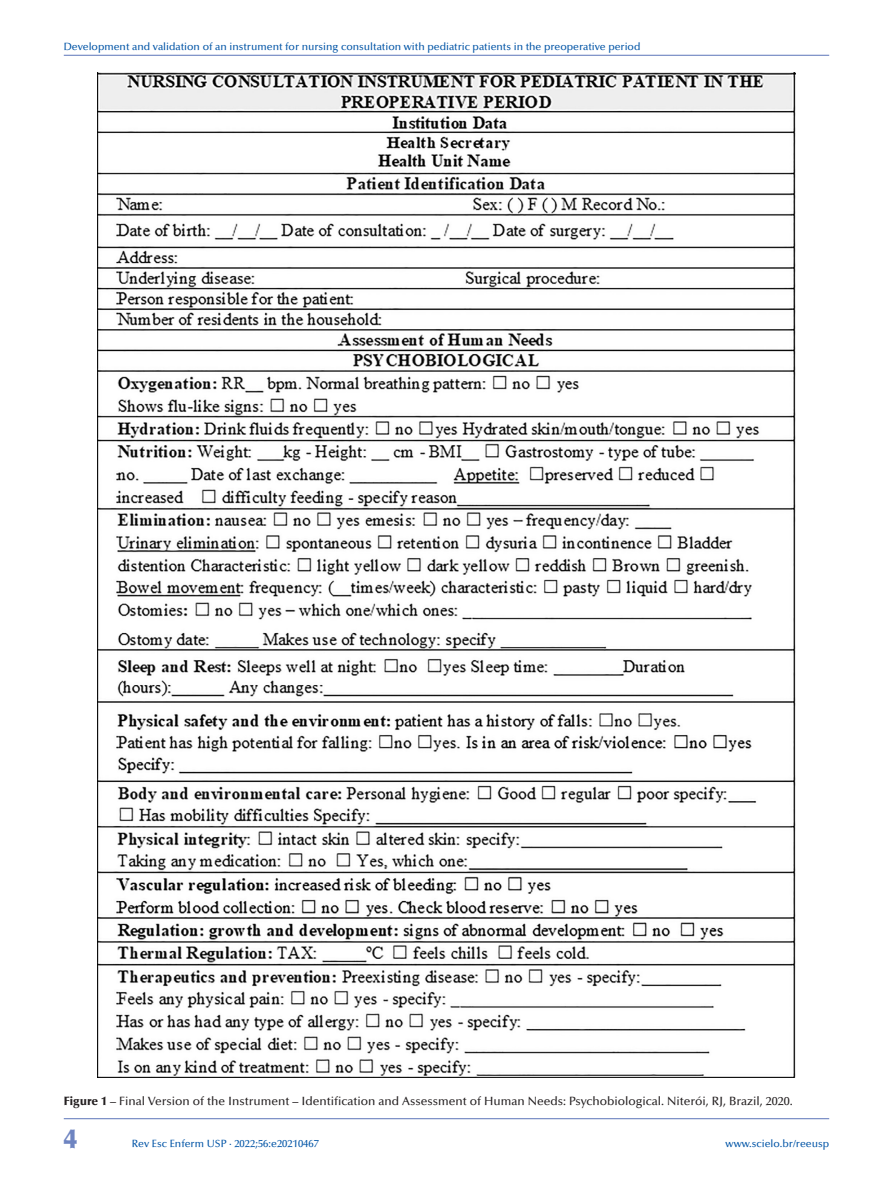
<style>
.page{position:relative;width:893px;height:1191px;background:#fff}
.page>*{position:absolute;margin:0;border:0;box-sizing:border-box;transform-origin:0 0}
.t1{font:900 27px "Optima LT";color:#6e84c1}
.Titulo_Tabela___Lege{font:500 12px "Optima LT";color:#231f20}
.t2{font:500 10.5px "Optima LT";color:#0154a6}
.s1{font-weight:900}
</style>
<div class="page">
<hr style="left:64px;top:1118px;width:765px;height:1px;background:#6e84c1">
<hr style="left:64px;top:55px;width:765px;height:1px;background:#6e84c1">
<img style="left:98px;top:72px;width:697px;height:1005px">
<p class="t2" style="left:64px;top:40px;width:578px">Development and validation of an instrument for nursing consultation with pediatric patients in the preoperative period</p>
<p class="Titulo_Tabela___Lege" style="left:64px;top:1094px;width:731px"><span class="s1">Figure 1</span> – Final Version of the Instrument – Identification and Assessment of Human Needs: Psychobiological. Niterói, RJ, Brazil, 2020.</p>
<h1 class="t1" style="left:64px;top:1123px;width:15px">4</h1>
<p class="t2" style="left:726px;top:1137px;width:105px">www.scielo.br/reeusp</p>
<p class="t2" style="left:132px;top:1137px;width:189px">Rev Esc Enferm USP · 2022;56:e20210467</p>
</div>
